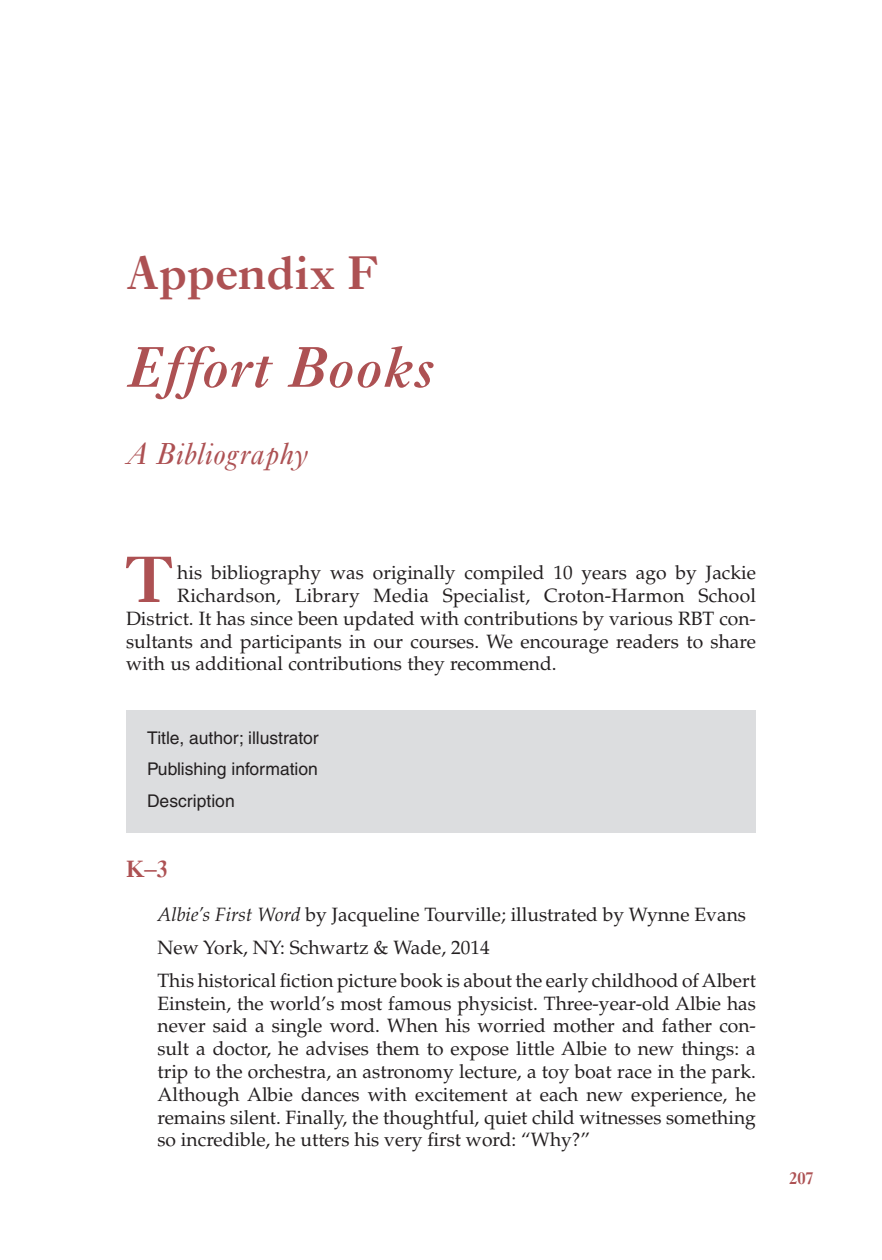
<style>
.page{position:relative;width:882px;height:1260px;background:#fff}
.page>*{position:absolute;margin:0;border:0;box-sizing:border-box;transform-origin:0 0}
.t1{font:600 67.9px "Ehrhardt";color:#ad5153}
.t2{font:italic 600 59.5px "Ehrhardt";color:#ad5153}
.t3{font:600 49px "Ehrhardt";color:#ad5153}
.t4{font:italic 31.5px "Ehrhardt";color:#ad5153}
.t5{font:600 24.5px "Ehrhardt";color:#ad5153}
.t6{font:19.25px/22.8px "Palatino LT Std";color:#231f20}
.t7{font:17.5px/31.5px "Helvetica LT Std";color:#231f20;text-align:justify}
.t8{font:600 17.5px "Ehrhardt";color:#ad5153}
.s1{font-style:italic}
</style>
<div class="page">
<div style="left:126px;top:710px;width:630px;height:60px;background:#dcdddf"></div>
<div style="left:126px;top:742px;width:630px;height:59px;background:#dcdddf"></div>
<div style="left:126px;top:773px;width:630px;height:60px;background:#dcdddf"></div>
<h3 class="t3" style="left:126px;top:244px;width:254px">Appendix F</h3>
<h2 class="t2" style="left:126px;top:333px;width:310px">Effort Books</h2>
<h3 class="t4" style="left:126px;top:435px;width:184px">A Bibliography</h3>
<h1 class="t1" style="left:124px;top:540px;width:51px">T</h1>
<p class="t6" style="left:177px;top:562px;width:580px">his bibliography was originally compiled 10 years ago by Jackie</p>
<p class="t6" style="left:177px;top:584px;width:580px">Richardson, Library Media Specialist, Croton-Harmon School</p>
<p class="t6" style="left:126px;top:607px;width:632px">District. It has since been updated with contributions by various RBT con-</p>
<p class="t6" style="left:126px;top:630px;width:632px">sultants and participants in our courses. We encourage readers to share</p>
<p class="t6" style="left:126px;top:653px;width:432px">with us additional contributions they recommend.</p>
<p class="t7" style="left:147px;top:722px;width:173px">Title, author; illustrator Publishing information Description</p>
<p class="t5" style="left:126px;top:854px;width:44px">K–3</p>
<p class="t6" style="left:158px;top:898px;width:600px;line-height:33.2px"><span class="s1">Albie’s First Word</span> by Jacqueline Tourville; illustrated by Wynne Evans<br>New York, NY: Schwartz &amp; Wade, 2014<br>This historical fiction picture book is about the early childhood of Albert</p>
<p class="t6" style="left:158px;top:992px;width:600px;text-align:justify">Einstein, the world’s most famous physicist. Three-year-old Albie has never said a single word. When his worried mother and father con&shy;sult a doctor, he advises them to expose little Albie to new things: a trip to the orchestra, an astronomy lecture, a toy boat race in the park.<br>Although Albie dances with excitement at each new experience, he remains silent. Finally, the thoughtful, quiet child witnesses something so incredible, he utters his very first word: “Why?”</p>
<p class="t8" style="left:789px;top:1168px;width:26px">207</p>
</div>
